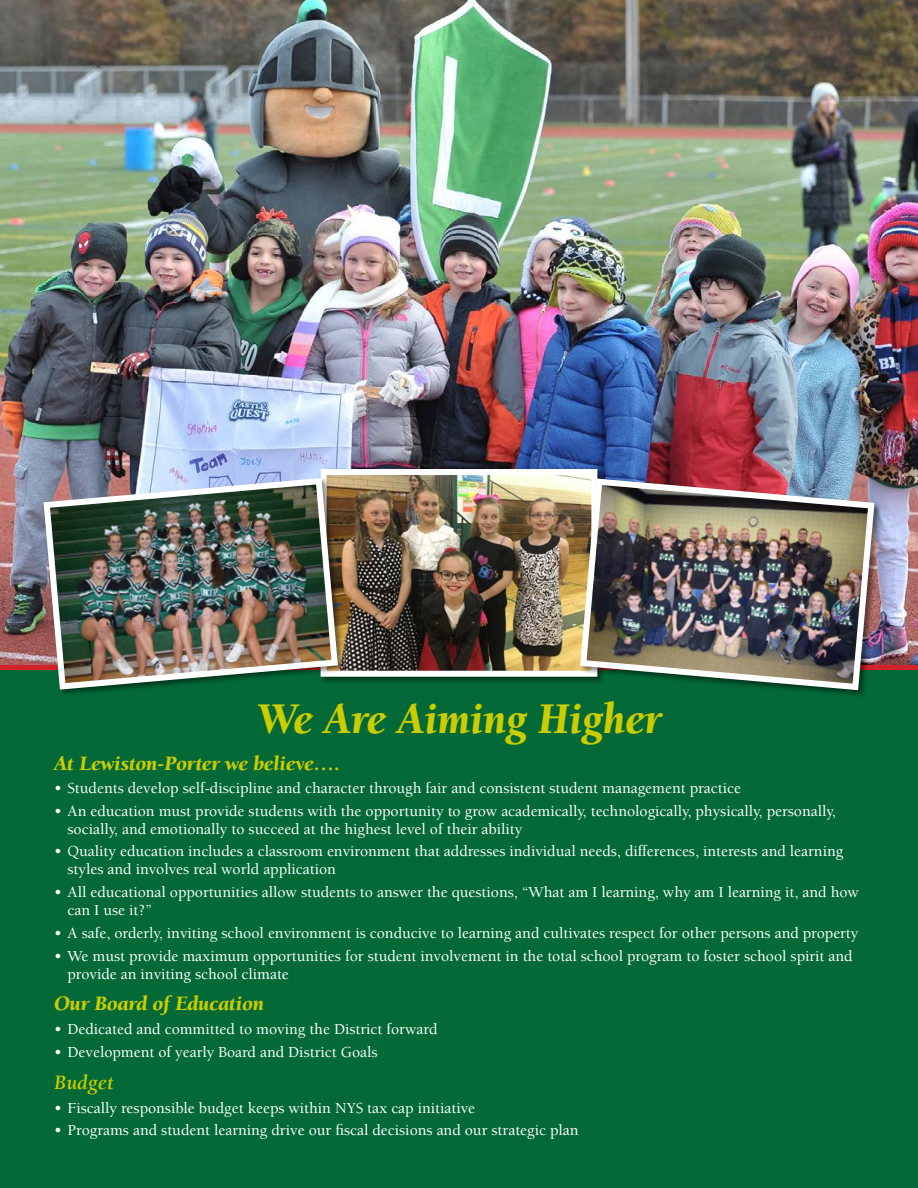
<style>
.page{position:relative;width:918px;height:1188px;background:#fff}
.page>*{position:absolute;margin:0;border:0;box-sizing:border-box;transform-origin:0 0}
.text{font:italic 900 45px "Berkeley";color:#cbcc01;scale:.95 1}
.text-2{font:italic 900 21px "Berkeley";color:#cbcc01}
.text-3{font:italic 700 21px "Berkeley";color:#cbcc01}
.tabbed_text{font:500 15.75px/18px "Berkeley";color:#fff}
</style>
<div class="page">
<div style="left:0;top:670px;width:918px;height:518px;background:#026937"></div>
<div style="left:0;top:663px;width:918px;height:7px;background:#d2232a"></div>
<img style="left:0;top:0;width:918px;height:665px">
<div style="left:319px;top:467px;width:286px;height:218px;background:#000;opacity:.5"></div>
<img style="left:341px;top:476px;width:236px;height:194px">
<div style="left:321px;top:469px;width:276px;height:208px;border:6px solid #fff"></div>
<div style="left:42px;top:477px;width:304px;height:220px;background:#000;opacity:.5"></div>
<img style="left:40px;top:475px;width:301px;height:218px">
<div style="left:578px;top:478px;width:304px;height:220px;background:#000;opacity:.5"></div>
<img style="left:577px;top:475px;width:301px;height:218px">
<p class="text" style="left:257px;top:695px;width:427px">We Are Aiming Higher</p>
<p class="text-2" style="left:54px;top:753px;width:288px">At Lewiston-Porter we believe….</p>
<p class="tabbed_text" style="left:54px;top:779px;width:689px">• Students develop self-discipline and character through fair and consistent student management practice</p>
<p class="tabbed_text" style="left:68px;top:802px;width:770px;text-indent:-14px">• An education must provide students with the opportunity to grow academically, technologically, physically, personally, socially, and emotionally to succeed at the highest level of their ability</p>
<p class="tabbed_text" style="left:68px;top:843px;width:777px;text-indent:-14px">• Quality education includes a classroom environment that addresses individual needs, differences, interests and learning styles and involves real world application</p>
<p class="tabbed_text" style="left:68px;top:884px;width:793px;text-indent:-14px">• All educational opportunities allow students to answer the questions, “What am I learning, why am I learning it, and how can I use it?”</p>
<p class="tabbed_text" style="left:54px;top:924px;width:806px">• A safe, orderly, inviting school environment is conducive to learning and cultivates respect for other persons and property</p>
<p class="tabbed_text" style="left:68px;top:947px;width:787px;text-indent:-14px">• We must provide maximum opportunities for student involvement in the total school program to foster school spirit and provide an inviting school climate</p>
<p class="text-2" style="left:54px;top:993px;width:212px">Our Board of Education</p>
<p class="tabbed_text" style="left:54px;top:1020px;width:385px">• Dedicated and committed to moving the District forward</p>
<p class="tabbed_text" style="left:54px;top:1044px;width:325px">• Development of yearly Board and District Goals</p>
<p class="text-3" style="left:54px;top:1072px;width:61px">Budget</p>
<p class="tabbed_text" style="left:54px;top:1099px;width:423px">• Fiscally responsible budget keeps within NYS tax cap initiative</p>
<p class="tabbed_text" style="left:54px;top:1122px;width:526px">• Programs and student learning drive our fiscal decisions and our strategic plan</p>
</div>
